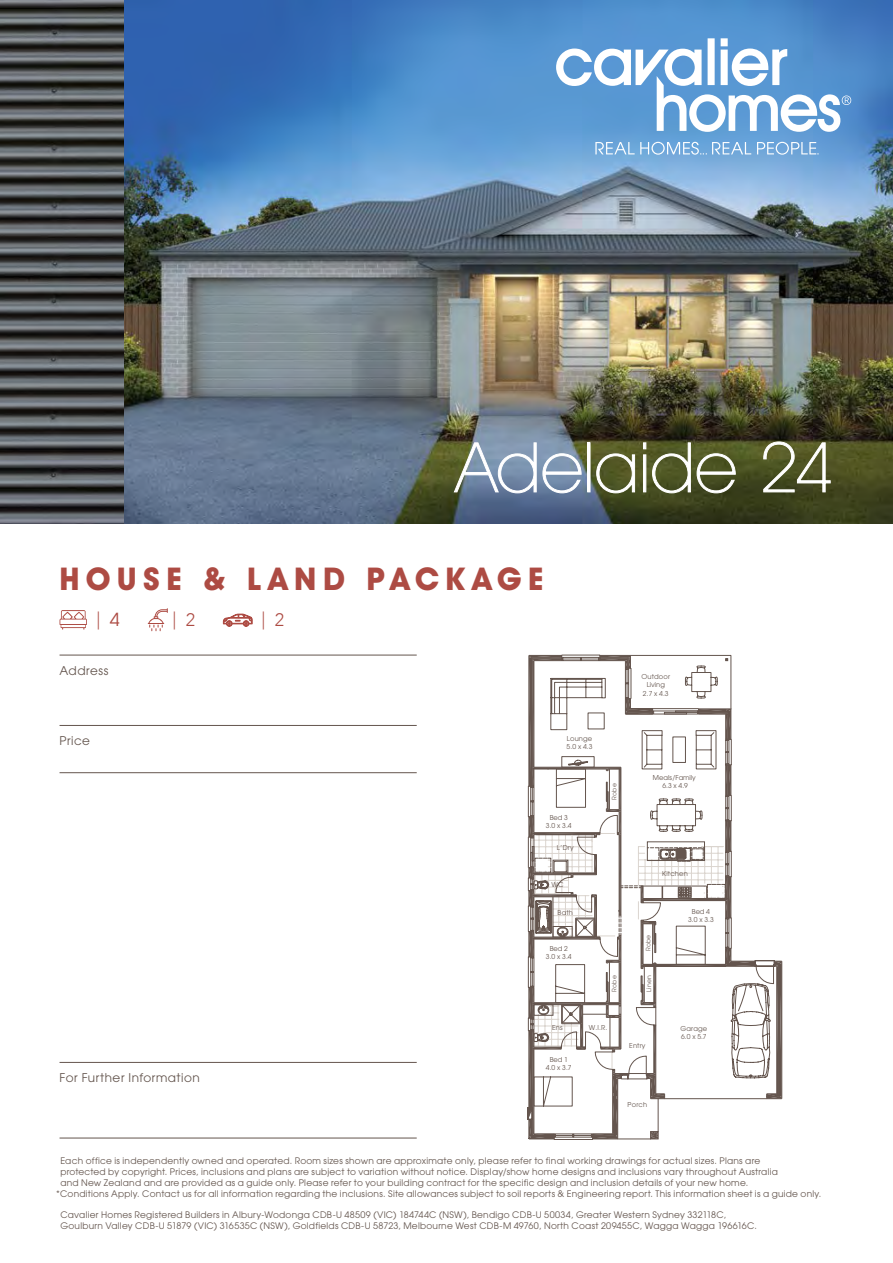
<style>
.page{position:relative;width:893px;height:1263px;background:#fff}
.page>*{position:absolute;margin:0;border:0;box-sizing:border-box;transform-origin:0 0}
.t1{font:200 69px "Avant Garde IT Cby BT";letter-spacing:.01em;color:#fff}
.t2{font:700 31.5px "Avant Garde IT Cby BT";letter-spacing:.2em;color:#ad4b43}
.t3{font:300 18px "Avenir";color:#ad4b43}
.t4{font:12px "Avant Garde Gothic DTC";letter-spacing:.045em;color:#64554e}
.t5{font:9px/10.8px "Avant Garde Gothic DTC";letter-spacing:.025em;color:#64554e}
.t6{font:6.75px/8.1px "Avant Garde Gothic DTC";letter-spacing:.025em;color:#64554e;text-align:center}
.t7{font:6.15px "Avant Garde Gothic DTC";letter-spacing:.025em;color:#64554e}
.s1{font-family:"Avant Garde Gothic DTC";font-weight:400}
</style>
<div class="page">
<img style="left:123px;top:0;width:770px;height:523px">
<svg style="left:0;top:0;width:123px;height:523px"></svg>
<svg style="left:527px;top:655px;width:255px;height:485px"></svg>
<svg style="left:534px;top:655px;width:236px;height:452px"></svg>
<svg style="left:60px;top:610px;width:27px;height:20px"></svg>
<svg style="left:148px;top:608px;width:20px;height:23px"></svg>
<svg style="left:223px;top:614px;width:29px;height:12px"></svg>
<hr style="left:60px;top:655px;width:357px;height:1px;background:#64554e">
<hr style="left:60px;top:725px;width:357px;height:1px;background:#64554e">
<hr style="left:60px;top:772px;width:357px;height:1px;background:#64554e">
<svg style="left:453px;top:442px;width:129px;height:52px"></svg>
<div style="left:587px;top:442px;width:3px;height:50px;border:1px solid #fff"></div>
<svg style="left:596px;top:453px;width:39px;height:41px"></svg>
<div style="left:643px;top:454px;width:3px;height:38px;border:1px solid #fff"></div>
<svg style="left:643px;top:442px;width:3px;height:7px"></svg>
<svg style="left:652px;top:442px;width:84px;height:52px"></svg>
<svg style="left:763px;top:441px;width:68px;height:52px"></svg>
<svg style="left:556px;top:38px;width:295px;height:117px"></svg>
<hr style="left:60px;top:1062px;width:357px;height:1px;background:#64554e">
<hr style="left:60px;top:1138px;width:357px;height:1px;background:#64554e">
<h1 class="t1" style="left:456px;top:425px;width:379px">Adelaide 24</h1>
<h2 class="t2" style="left:60px;top:559px;width:486px">HOUSE &amp; LAND PACKAGE</h2>
<h3 class="t3" style="left:96px;top:608px;width:25px">| <span class="s1">4</span></h3>
<h3 class="t3" style="left:172px;top:609px;width:24px">| 2</h3>
<h3 class="t3" style="left:262px;top:609px;width:24px">| 2</h3>
<h3 class="t4" style="left:60px;top:663px;width:50px">Address</h3>
<p class="t6" style="left:641px;top:673px;width:30px">Outdoor<br>Living<br>2.7 x 4.3</p>
<h3 class="t4" style="left:60px;top:734px;width:32px">Price</h3>
<h3 class="t4" style="left:60px;top:1071px;width:142px">For Further Information</h3>
<p class="t6" style="left:567px;top:735px;width:27px;text-align:left">Lounge<br>5.0 x 4.3</p>
<p class="t6" style="left:546px;top:814px;width:27px">Bed 3<br>3.0 x 3.4</p>
<p class="t6" style="left:557px;top:844px;width:18px">L’Dry</p>
<p class="t6" style="left:552px;top:881px;width:14px">WC</p>
<p class="t6" style="left:558px;top:908px;width:17px">Bath</p>
<p class="t6" style="left:546px;top:945px;width:27px">Bed 2<br>3.0 x 3.4</p>
<p class="t7" style="left:611px;top:800px;width:18px;rotate:-90deg">Robe</p>
<p class="t7" style="left:611px;top:992px;width:18px;rotate:-90deg">Robe</p>
<p class="t6" style="left:653px;top:774px;width:45px">Meals/Family<br>6.3 x 4.9</p>
<p class="t6" style="left:662px;top:870px;width:27px">Kitchen</p>
<p class="t7" style="left:645px;top:951px;width:18px;rotate:-90deg">Robe</p>
<p class="t7" style="left:645px;top:991px;width:18px;rotate:-90deg">Linen</p>
<p class="t6" style="left:688px;top:907px;width:27px">Bed 4<br>3.0 x 3.3</p>
<p class="t6" style="left:552px;top:1024px;width:12px">Ens</p>
<p class="t6" style="left:589px;top:1024px;width:20px">W.I.R.</p>
<p class="t6" style="left:546px;top:1056px;width:27px">Bed 1<br>4.0 x 3.7</p>
<p class="t6" style="left:629px;top:1041px;width:18px">Entry</p>
<p class="t6" style="left:628px;top:1100px;width:21px">Porch</p>
<p class="t6" style="left:680px;top:1024px;width:28px;text-align:left">Garage<br>6.0 x 5.7</p>
<p class="t5" style="left:60px;top:1156px;width:701px">Each office is independently owned and operated. Room sizes shown are approximate only, please refer to final working drawings for actual sizes. Plans are</p>
<p class="t5" style="left:60px;top:1166px;width:719px">protected by copyright. Prices, inclusions and plans are subject to variation without notice. Display/show home designs and inclusions vary throughout Australia</p>
<p class="t5" style="left:60px;top:1177px;width:689px">and New Zealand and are provided as a guide only. Please refer to your building contract for the specific design and inclusion details of your new home.</p>
<p class="t5" style="left:56px;top:1188px;width:767px">*Conditions Apply. Contact us for all information regarding the inclusions. Site allowances subject to soil reports &amp; Engineering report. This information sheet is a guide only.</p>
<p class="t5" style="left:60px;top:1210px;width:698px">Cavalier Homes Registered Builders in Albury-Wodonga CDB-U 48509 (VIC) 184744C (NSW), Bendigo CDB-U 50034, Greater Western Sydney 332118C,<br>Goulburn Valley CDB-U 51879 (VIC) 316535C (NSW), Goldfields CDB-U 58723, Melbourne West CDB-M 49760, North Coast 209455C, Wagga Wagga 196616C.</p>
</div>
